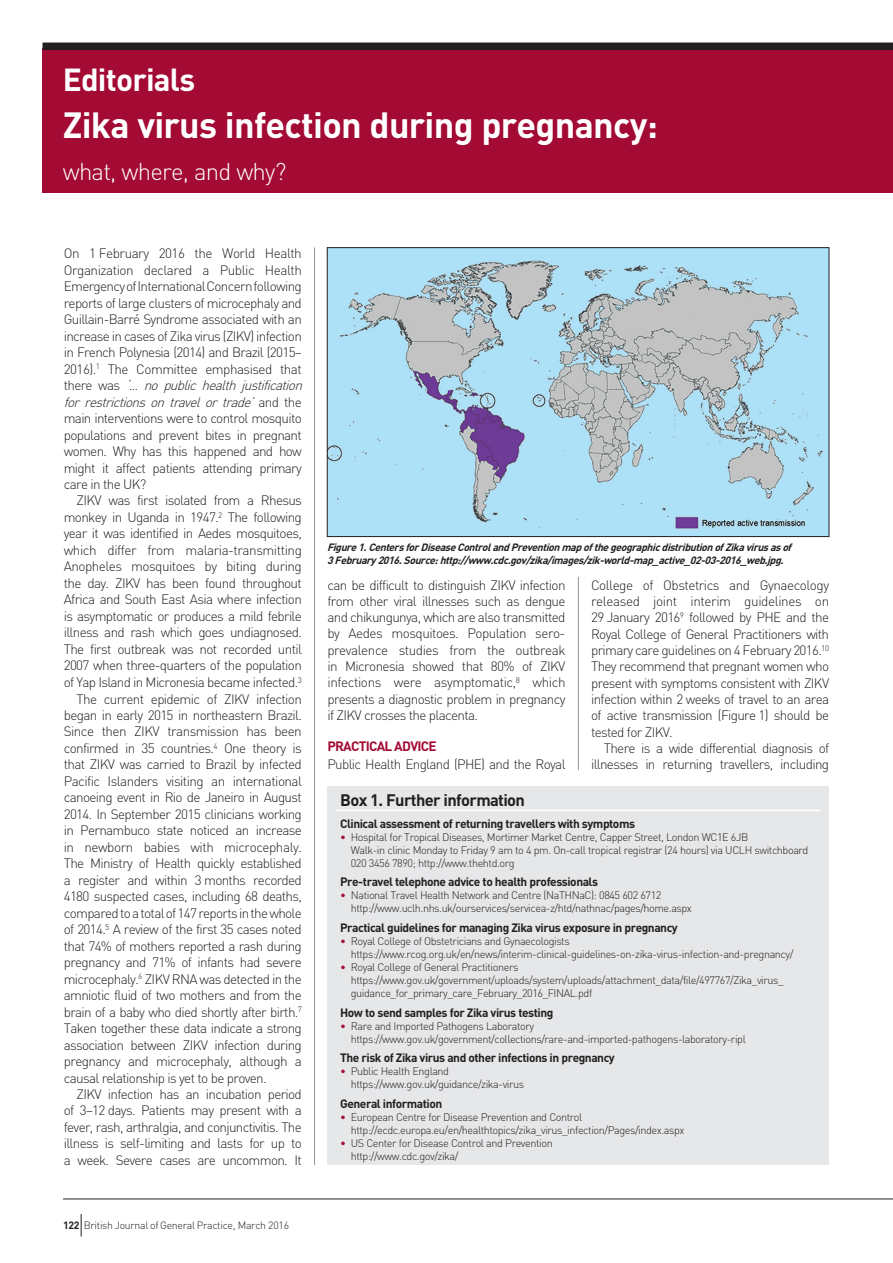
<style>
.page{position:relative;width:893px;height:1263px;background:#fff}
.page>*{position:absolute;margin:0;border:0;box-sizing:border-box;transform-origin:0 0}
.t1{font:700 36px "DIN";letter-spacing:-.02em;color:#fff}
.t2{font:700 31.5px "DIN";letter-spacing:-.025em;color:#fff}
.t3{font:300 24px "DIN";letter-spacing:-.035em;color:#fff}
.t4{font:700 16.5px "DIN";letter-spacing:-.04em;color:#231f20}
.t5{font:300 13.5px/16.4px "DIN";letter-spacing:-.05em;color:#231f20;text-align:justify}
.t6{font:700 13.5px "DIN";letter-spacing:-.055em;color:#a30a34}
.t7{font:700 12px "DIN";letter-spacing:-.04em;color:#231f20}
.t8{font:300 10.8px/13px "DIN";letter-spacing:-.04em;color:#231f20}
.t9{font:italic 700 10.5px/13.5px "DIN";color:#231f20}
.t10{font:300 10.5px "DIN";letter-spacing:-.025em;color:#231f20}
.s1{font-style:italic}
.s2{font-weight:700}
.s3{color:#a30a34}
</style>
<div class="page">
<div style="left:43px;top:49px;width:850px;height:144px;background:#a30a34"></div>
<hr style="left:314px;top:247px;width:1px;height:918px;background:#939598">
<hr style="left:578px;top:577px;width:1px;height:193px;background:#939598">
<div style="left:43px;top:43px;width:850px;height:7px;background:#231f20"></div>
<img style="left:329px;top:249px;width:498px;height:286px">
<div style="left:327px;top:247px;width:502px;height:290px;border:1px solid #231f20"></div>
<div style="left:327px;top:787px;width:502px;height:378px;background:#e6e7e9"></div>
<hr style="left:336px;top:810px;width:485px;height:1px;background:#fff">
<hr style="left:63px;top:1198px;width:830px;height:1px;background:#231f20">
<svg style="left:81px;top:1214px;width:1px;height:22px"></svg>
<h2 class="t2" style="left:63px;top:59px;width:134px">Editorials</h2>
<h1 class="t1" style="left:63px;top:101px;width:597px">Zika virus infection during pregnancy:</h1>
<h3 class="t3" style="left:63px;top:157px;width:225px">what, where, and why?</h3>
<p class="t5" style="left:64px;top:245px;width:244px;text-align:left">On 1 February 2016 the World Health Organization declared a Public Health Emergency of International Concern following reports of large clusters of microcephaly and Guillain-Barré Syndrome associated with an increase in cases of Zika virus (ZIKV) infection in French Polynesia (2014) and Brazil (2015– 2016).<sup>1</sup> The Committee emphasised that t h e r e w a s <span class="s1">‘... no public health justification forrestrictionsontravelortrade’</span>a n d t h e main interventions were to control mosquito populations and prevent bites in pregnant women. Why has this happened and how might it affect patients attending primary care in the UK?</p>
<p class="t5" style="left:77px;top:492px;width:227px">ZIKV was first isolated from a Rhesus</p>
<p class="t5" style="left:64px;top:509px;width:240px">monkey in Uganda in 1947.<sup>2</sup> The following</p>
<p class="t5" style="left:64px;top:525px;width:240px">year it was identified in Aedes mosquitoes,</p>
<p class="t5" style="left:64px;top:542px;width:240px">which differ from malaria-transmitting</p>
<p class="t5" style="left:64px;top:558px;width:240px">Anopheles mosquitoes by biting during</p>
<p class="t5" style="left:64px;top:575px;width:240px">the day. ZIKV has been found throughout</p>
<p class="t5" style="left:64px;top:591px;width:240px">Africa and South East Asia where infection</p>
<p class="t5" style="left:64px;top:608px;width:240px">is asymptomatic or produces a mild febrile</p>
<p class="t5" style="left:64px;top:624px;width:240px">illness and rash which goes undiagnosed.</p>
<p class="t5" style="left:64px;top:641px;width:240px">The first outbreak was not recorded until</p>
<p class="t5" style="left:64px;top:657px;width:240px">2007 when three-quarters of the population</p>
<p class="t5" style="left:64px;top:674px;width:240px">of Yap Island in Micronesia became infected.<sup>3</sup></p>
<p class="t5" style="left:77px;top:690px;width:227px">The current epidemic of ZIKV infection</p>
<p class="t5" style="left:64px;top:707px;width:240px">began in early 2015 in northeastern Brazil.</p>
<p class="t5" style="left:64px;top:723px;width:239px">Since then ZIKV transmission has been</p>
<p class="t5" style="left:64px;top:740px;width:240px">confirmed in 35 countries.<sup>4</sup> One theory is</p>
<p class="t5" style="left:64px;top:756px;width:240px">that ZIKV was carried to Brazil by infected</p>
<p class="t5" style="left:64px;top:773px;width:240px">Pacific Islanders visiting an international</p>
<p class="t5" style="left:64px;top:789px;width:240px">canoeing event in Rio de Janeiro in August</p>
<p class="t5" style="left:64px;top:806px;width:240px">2014. In September 2015 clinicians working</p>
<p class="t5" style="left:64px;top:822px;width:240px">in Pernambuco state noticed an increase</p>
<p class="t5" style="left:64px;top:839px;width:240px">in newborn babies with microcephaly.</p>
<p class="t5" style="left:64px;top:855px;width:240px">The Ministry of Health quickly established</p>
<p class="t5" style="left:64px;top:871px;width:240px">a register and within 3 months recorded</p>
<p class="t5" style="left:64px;top:888px;width:240px">4180 suspected cases, including 68 deaths,</p>
<p class="t5" style="left:64px;top:904px;width:240px">compared to a total of 147 reports in the whole</p>
<p class="t5" style="left:64px;top:921px;width:240px">of 2014.<sup>5</sup> A review of the first 35 cases noted</p>
<p class="t5" style="left:64px;top:937px;width:240px">that 74% of mothers reported a rash during</p>
<p class="t5" style="left:64px;top:954px;width:240px">pregnancy and 71% of infants had severe</p>
<p class="t5" style="left:64px;top:970px;width:240px">microcephaly.<sup>6</sup> ZIKV RNA was detected in the</p>
<p class="t5" style="left:64px;top:987px;width:240px">amniotic fluid of two mothers and from the</p>
<p class="t5" style="left:64px;top:1003px;width:240px">brain of a baby who died shortly after birth.<sup>7</sup></p>
<p class="t5" style="left:64px;top:1020px;width:240px">Taken together these data indicate a strong</p>
<p class="t5" style="left:64px;top:1036px;width:240px">association between ZIKV infection during</p>
<p class="t5" style="left:64px;top:1053px;width:240px">pregnancy and microcephaly, although a</p>
<p class="t5" style="left:64px;top:1069px;width:204px">causal relationship is yet to be proven.</p>
<p class="t5" style="left:77px;top:1086px;width:227px">ZIKV infection has an incubation period</p>
<p class="t5" style="left:64px;top:1102px;width:240px">of 3–12 days. Patients may present with a</p>
<p class="t5" style="left:64px;top:1119px;width:240px">fever, rash, arthralgia, and conjunctivitis. The</p>
<p class="t5" style="left:64px;top:1135px;width:240px">illness is self-limiting and lasts for up to</p>
<p class="t5" style="left:64px;top:1152px;width:240px">a week. Severe cases are uncommon. It</p>
<p class="t10" style="left:63px;top:1219px;width:228px"><span class="s2">122</span> British Journal of General Practice, March 2016</p>
<p class="t9" style="left:327px;top:539px;width:469px">Figure1.CentersforDiseaseControlandPreventionmapofthegeographicdistributionofZikavirusasof<br>3 February 2016.Source:http://www.cdc.gov/zika/images/zik-world-map_ active_ 02-03-2016_ web.jpg.</p>
<p class="t5" style="left:327px;top:576px;width:240px">can be difficult to distinguish ZIKV infection from other viral illnesses such as dengue and chikungunya, which are also transmitted by Aedes mosquitoes. Population sero&shy;prevalence studies from the outbreak in Micronesia showed that 80% of ZIKV infections were asymptomatic,<sup>8</sup> which presents a diagnostic problem in pregnancy if ZIKV crosses the placenta.</p>
<p class="t6" style="left:327px;top:738px;width:111px">PRACTICAL ADVICE</p>
<p class="t5" style="left:327px;top:756px;width:240px">Public Health England (PHE) and the Royal</p>
<p class="t5" style="left:591px;top:576px;width:240px">College of Obstetrics and Gynaecology released joint interim guidelines on 29 January 2016<sup>9</sup> followed by PHE and the Royal College of General Practitioners with primary care guidelines on 4 February 2016.<sup>10<br></sup>They recommend that pregnant women who present with symptoms consistent with ZIKV infection within 2 weeks of travel to an area of active transmission (Figure 1) should be tested for ZIKV.</p>
<p class="t5" style="left:591px;top:740px;width:240px;text-align:right">There is a wide differential diagnosis of illnesses in returning travellers, including</p>
<p class="t4" style="left:340px;top:789px;width:186px">Box 1. Further information</p>
<p class="t7" style="left:340px;top:815px;width:296px">Clinical assessment of returning travellers with symptoms</p>
<p class="t8" style="left:351px;top:830px;width:459px;text-indent:-11px"><span class="s3">•</span> Hospital for Tropical Diseases, Mortimer Market Centre, Capper Street, London WC1E 6JB<br>Walk-in clinic Monday to Friday 9 am to 4 pm. On-call tropical registrar (24 hours) via UCLH switchboard<br>020 3456 7890; http://www.thehtd.org</p>
<p class="t7" style="left:340px;top:874px;width:259px">Pre-travel telephone advice to health professionals</p>
<p class="t8" style="left:351px;top:889px;width:343px;text-indent:-11px"><span class="s3">•</span> National Travel Health Network and Centre (NaTHNaC): 0845 602 6712 http://www.uclh.nhs.uk/ourservices/servicea-z/htd/nathnac/pages/home.aspx</p>
<p class="t7" style="left:340px;top:920px;width:339px">Practical guidelines for managing Zika virus exposure in pregnancy</p>
<p class="t8" style="left:351px;top:934px;width:444px;text-indent:-11px"><span class="s3">•</span> Royal College of Obstetricians and Gynaecologists https://www.rcog.org.uk/en/news/interim-clinical-guidelines-on-zika-virus-infection-and-pregnancy/</p>
<p class="t8" style="left:351px;top:960px;width:434px;text-indent:-11px"><span class="s3">•</span> Royal College of General Practitioners https://www.gov.uk/government/uploads/system/uploads/attachment_data/file/497767/Zika_virus_ guidance_for_primary_care_February_2016_FINAL.pdf</p>
<p class="t7" style="left:340px;top:1004px;width:215px">How to send samples for Zika virus testing</p>
<p class="t8" style="left:351px;top:1019px;width:396px;text-indent:-11px"><span class="s3">•</span> Rare and Imported Pathogens Laboratory https://www.gov.uk/government/collections/rare-and-imported-pathogens-laboratory-ripl</p>
<p class="t7" style="left:340px;top:1050px;width:276px">The risk of Zika virus and other infections in pregnancy</p>
<p class="t8" style="left:351px;top:1065px;width:175px;text-indent:-11px"><span class="s3">•</span> Public Health England https://www.gov.uk/guidance/zika-virus</p>
<p class="t7" style="left:340px;top:1095px;width:104px">General information</p>
<p class="t8" style="left:351px;top:1110px;width:335px;text-indent:-11px"><span class="s3">•</span> European Centre for Disease Prevention and Control http://ecdc.europa.eu/en/healthtopics/zika_virus_infection/Pages/index.aspx</p>
<p class="t8" style="left:351px;top:1136px;width:203px;text-indent:-11px"><span class="s3">•</span> US Center for Disease Control and Prevention http://www.cdc.gov/zika/</p>
</div>
